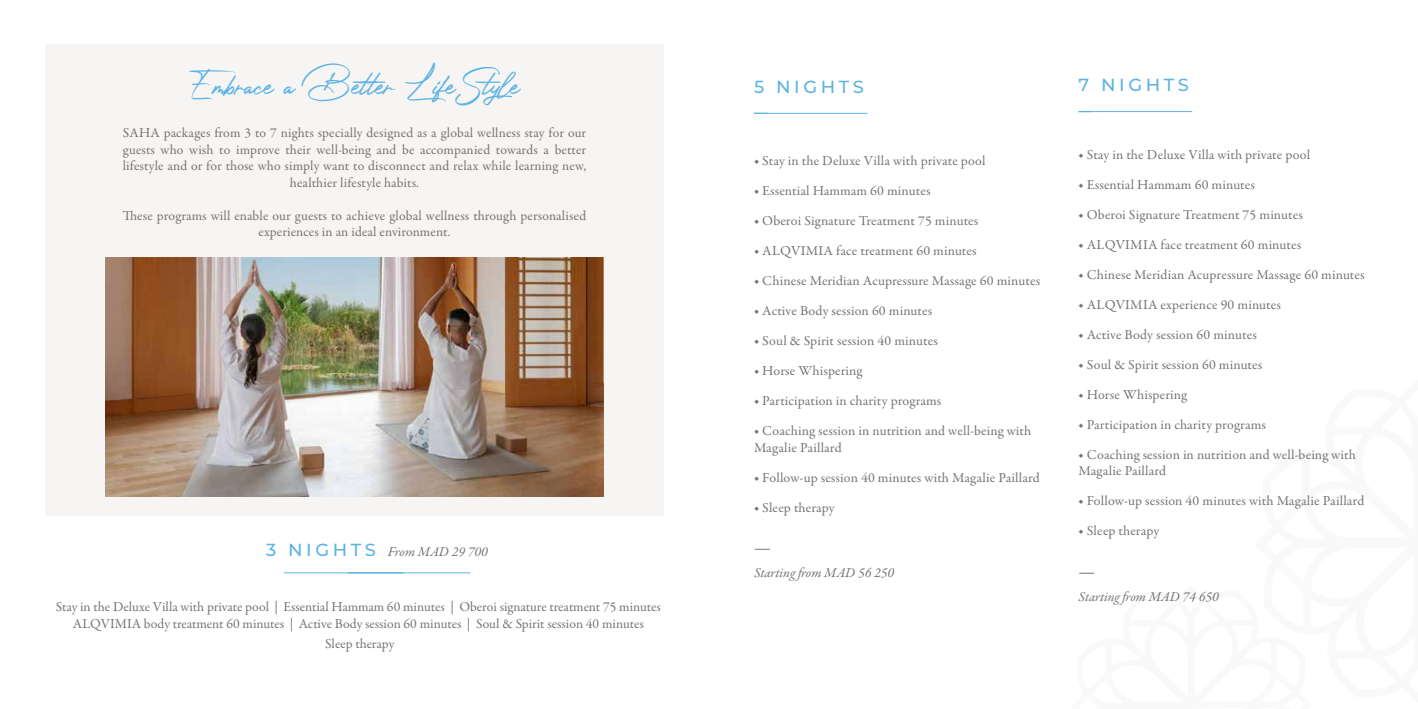
<style>
.page{position:relative;width:1418px;height:709px;background:#fff}
.page>*{position:absolute;margin:0;border:0;box-sizing:border-box;transform-origin:0 0}
.t1{font:36.25px "Photograph Signature";color:#5db3e4}
.t2{font:500 17.5px "Montserrat";letter-spacing:.2em;color:#5db3e4}
.t3{font:17.5px "Garamond Premr Pro";color:#757473}
.t4{font:13.75px/16.5px "Garamond Premr Pro";letter-spacing:.005em;color:#757473;text-align:center}
.t5{font:italic 13.75px "Garamond Premr Pro";color:#757473}
.s1{font-family:"Montserrat";font-weight:500;font-style:normal;font-size:17.5px;color:#5db3e4}
</style>
<div class="page">
<div style="left:45px;top:44px;width:619px;height:472px;background:#f6f5f4"></div>
<hr style="left:754px;top:113px;width:113px;height:1px;background:#5db3e4">
<hr style="left:1078px;top:111px;width:113px;height:1px;background:#5db3e4">
<img style="left:105px;top:258px;width:498px;height:238px">
<hr style="left:284px;top:572px;width:186px;height:1px;background:#5db3e4">
<h1 class="t1" style="left:189px;top:53px;width:333px">Embrace a Better LifeStyle</h1>
<p class="t4" style="left:123px;top:125px;width:465px">SAHA packages from 3 to 7 nights specially designed as a global wellness stay for our guests who wish to improve their well-being and be accompanied towards a better lifestyle and or for those who simply want to disconnect and relax while learning new, healthier lifestyle habits.</p>
<p class="t4" style="left:123px;top:208px;width:465px">These programs will enable our guests to achieve global wellness through personalised experiences in an ideal environment.</p>
<p class="t5" style="left:266px;top:543px;width:223px"><span class="s1">3 N I G H T S</span> From MAD 29 700</p>
<p class="t4" style="left:56px;top:599px;width:606px">Stay in the Deluxe Villa with private pool | Essential Hammam 60 minutes | Oberoi signature treatment 75 minutes<br>ALQVIMIA body treatment 60 minutes | Active Body session 60 minutes | Soul &amp; Spirit session 40 minutes</p>
<p class="t4" style="left:325px;top:635px;width:71px">Sleep therapy</p>
<p class="t2" style="left:754px;top:74px;width:111px">5 NIGHTS</p>
<p class="t4" style="left:754px;top:153px;width:233px">◆ Stay in the Deluxe Villa with private pool</p>
<p class="t4" style="left:754px;top:183px;width:178px">◆ Essential Hammam 60 minutes</p>
<p class="t4" style="left:754px;top:213px;width:226px">◆ Oberoi Signature Treatment 75 minutes</p>
<p class="t4" style="left:754px;top:243px;width:224px">◆ ALQVIMIA face treatment 60 minutes</p>
<p class="t4" style="left:754px;top:273px;width:288px">◆ Chinese Meridian Acupressure Massage 60 minutes</p>
<p class="t4" style="left:754px;top:303px;width:180px">◆ Active Body session 60 minutes</p>
<p class="t4" style="left:754px;top:333px;width:185px">◆ Soul &amp; Spirit session 40 minutes</p>
<p class="t4" style="left:754px;top:363px;width:110px">◆ Horse Whispering</p>
<p class="t4" style="left:754px;top:393px;width:189px">◆ Participation in charity programs</p>
<p class="t4" style="left:754px;top:423px;width:279px;text-align:left">◆ Coaching session in nutrition and well-being with<br>Magalie Paillard</p>
<p class="t4" style="left:754px;top:469px;width:287px">◆ Follow-up session 40 minutes with Magalie Paillard</p>
<p class="t4" style="left:754px;top:499px;width:82px">◆ Sleep therapy</p>
<p class="t3" style="left:754px;top:537px;width:18px">—</p>
<p class="t5" style="left:754px;top:564px;width:142px">Starting from MAD 56 250</p>
<p class="t2" style="left:1078px;top:72px;width:112px">7 NIGHTS</p>
<p class="t4" style="left:1078px;top:146px;width:233px">◆ Stay in the Deluxe Villa with private pool</p>
<p class="t4" style="left:1078px;top:176px;width:178px">◆ Essential Hammam 60 minutes</p>
<p class="t4" style="left:1078px;top:206px;width:226px">◆ Oberoi Signature Treatment 75 minutes</p>
<p class="t4" style="left:1078px;top:236px;width:224px">◆ ALQVIMIA face treatment 60 minutes</p>
<p class="t4" style="left:1078px;top:266px;width:288px">◆ Chinese Meridian Acupressure Massage 60 minutes</p>
<p class="t4" style="left:1078px;top:296px;width:204px">◆ ALQVIMIA experience 90 minutes</p>
<p class="t4" style="left:1078px;top:326px;width:180px">◆ Active Body session 60 minutes</p>
<p class="t4" style="left:1078px;top:356px;width:185px">◆ Soul &amp; Spirit session 60 minutes</p>
<p class="t4" style="left:1078px;top:386px;width:110px">◆ Horse Whispering</p>
<p class="t4" style="left:1078px;top:416px;width:189px">◆ Participation in charity programs</p>
<p class="t4" style="left:1078px;top:446px;width:279px;text-align:left">◆ Coaching session in nutrition and well-being with<br>Magalie Paillard</p>
<p class="t4" style="left:1078px;top:493px;width:287px">◆ Follow-up session 40 minutes with Magalie Paillard</p>
<p class="t4" style="left:1078px;top:523px;width:82px">◆ Sleep therapy</p>
<p class="t3" style="left:1078px;top:561px;width:18px">—</p>
<p class="t5" style="left:1078px;top:587px;width:142px">Starting from MAD 74 650</p>
</div>
